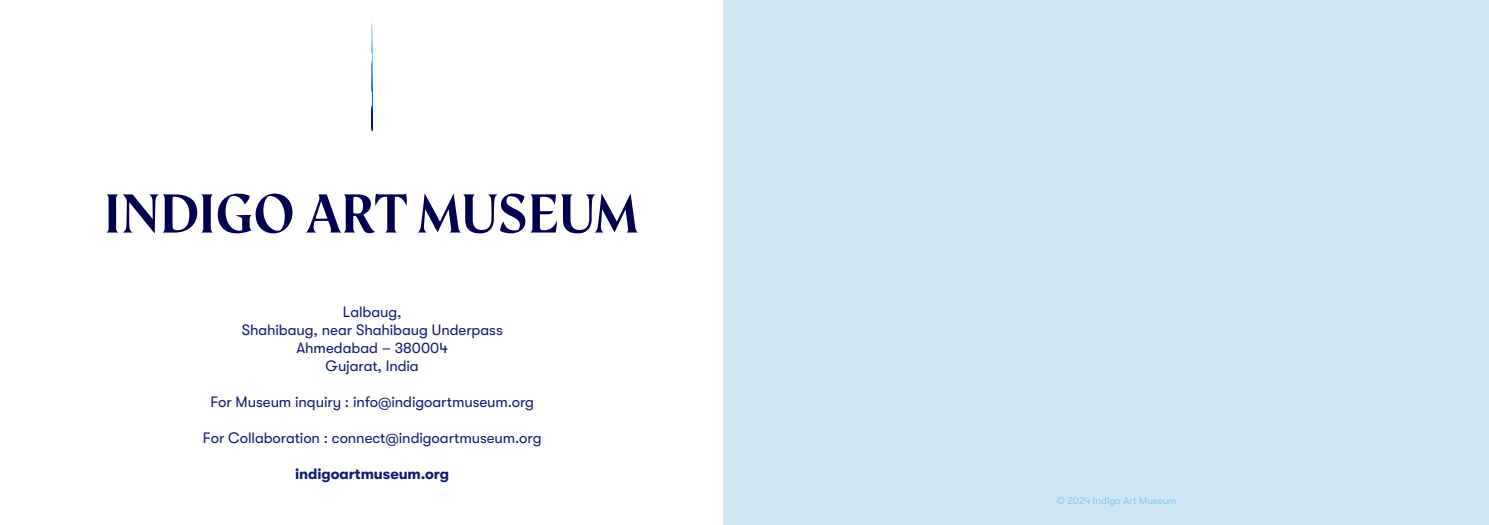
<style>
.page{position:relative;width:1489px;height:525px;background:#fff}
.page>*{position:absolute;margin:0;border:0;box-sizing:border-box;transform-origin:0 0}
.t1{font:15px/18px "GT Walsheim";letter-spacing:-.005em;color:#0e1c70;text-align:center}
.t2{font:700 15px "GT Walsheim";letter-spacing:-.005em;color:#0e1c70}
.t3{font:10px "GT Walsheim";color:#87c8e4}
</style>
<div class="page">
<svg style="left:372px;top:20px;width:1px;height:111px"></svg>
<svg style="left:107px;top:193px;width:185px;height:40px"></svg>
<svg style="left:306px;top:193px;width:101px;height:40px"></svg>
<svg style="left:418px;top:193px;width:220px;height:40px"></svg>
<div style="left:723px;top:0;width:765px;height:524px;background:#cfe7f5"></div>
<p class="t1" style="left:242px;top:302px;width:262px">Lalbaug,<br>Shahibaug, near Shahibaug Underpass<br>Ahmedabad – 380004<br>Gujarat, India</p>
<p class="t1" style="left:210px;top:392px;width:325px">For Museum inquiry : info@indigoartmuseum.org</p>
<p class="t1" style="left:203px;top:428px;width:340px">For Collaboration : connect@indigoartmuseum.org</p>
<p class="t2" style="left:295px;top:465px;width:155px">indigoartmuseum.org</p>
<p class="t3" style="left:1056px;top:494px;width:121px">© 2024 Indigo Art Museum</p>
</div>
